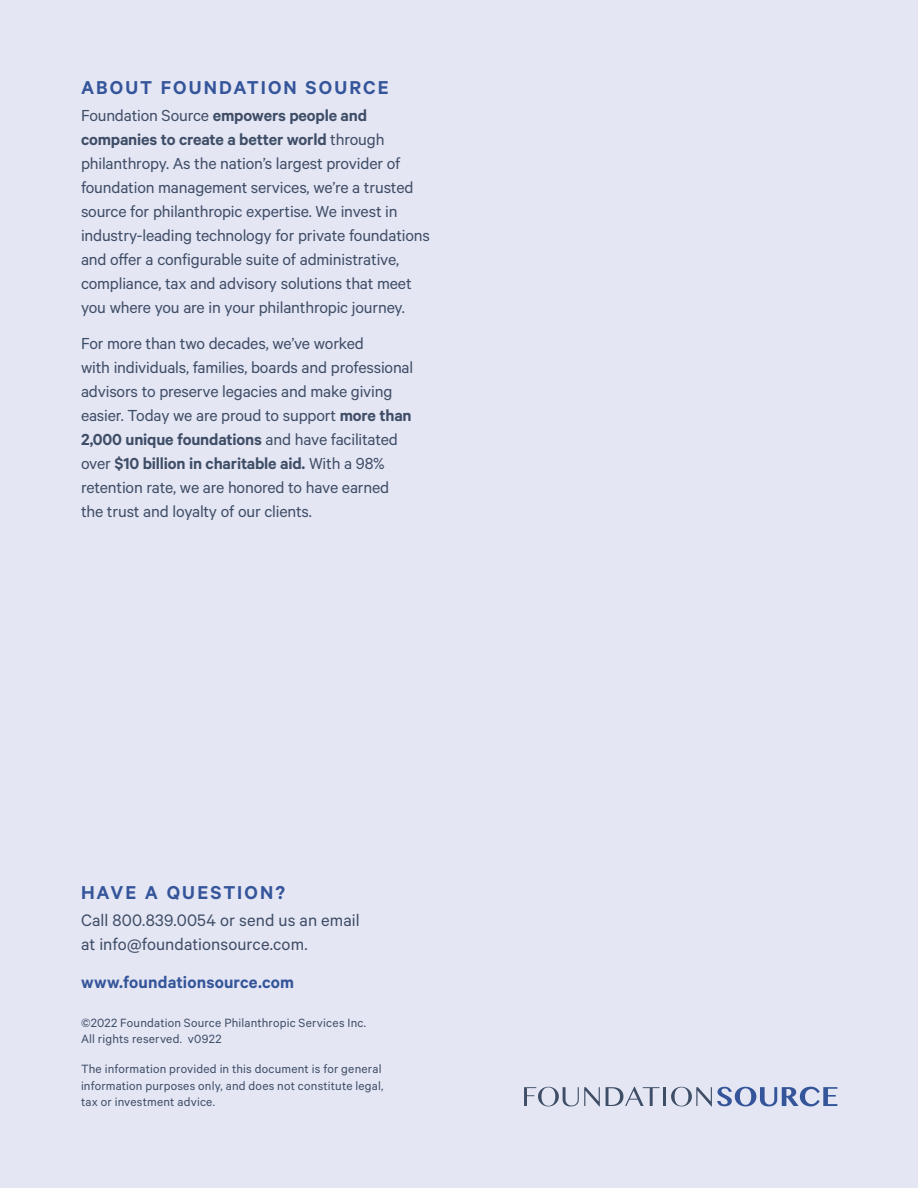
<style>
.page{position:relative;width:918px;height:1188px;background:#fff}
.page>*{position:absolute;margin:0;border:0;box-sizing:border-box;transform-origin:0 0}
.t1{font:600 21px "Calibre";letter-spacing:.1em;color:#35559a}
.t2{font:18.75px/24px "Calibre";letter-spacing:.005em;color:#3f4e67}
.t3{font:600 18.75px "Calibre";letter-spacing:.01em;color:#35559a}
.t4{font:18px/24px "Calibre";letter-spacing:-.01em;color:#3f4e67}
.t5{font:13.5px/16.5px "Calibre";letter-spacing:.015em;color:#3f4e67}
.s1{font-weight:600}
</style>
<div class="page">
<div style="left:0;top:0;width:918px;height:1187px;background:#e4e6f4"></div>
<svg style="left:524px;top:1087px;width:76px;height:19px"></svg>
<svg style="left:606px;top:1087px;width:54px;height:19px"></svg>
<hr style="left:663px;top:1087px;width:3px;height:19px;background:#3e4e66">
<svg style="left:671px;top:1087px;width:166px;height:19px"></svg>
<p class="t1" style="left:81px;top:75px;width:309px">ABOUT FOUNDATION SOURCE</p>
<p class="t4" style="left:81px;top:103px;width:350px">Foundation Source <span class="s1">empowers people and companies to create a better world</span> through philanthropy. As the nation’s largest provider of foundation management services, we’re a trusted source for philanthropic expertise. We invest in industry-leading technology for private foundations and offer a configurable suite of administrative, compliance, tax and advisory solutions that meet you where you are in your philanthropic journey.</p>
<p class="t4" style="left:81px;top:331px;width:334px">For more than two decades, we’ve worked<br>with individuals, families, boards and professional advisors to preserve legacies and make giving easier. Today we are proud to support <span class="s1">more than 2,000 unique foundations</span> and have facilitated over <span class="s1">$10 billion in charitable aid.</span> With a 98% retention rate, we are honored to have earned the trust and loyalty of our clients.</p>
<p class="t1" style="left:81px;top:880px;width:205px">HAVE A QUESTION?</p>
<p class="t2" style="left:81px;top:908px;width:280px">Call 800.839.0054 or send us an email at info@foundationsource.com.</p>
<p class="t3" style="left:81px;top:971px;width:215px">www.foundationsource.com</p>
<p class="t5" style="left:81px;top:1014px;width:287px">©2022 Foundation Source Philanthropic Services Inc.<br>All rights reserved. v0922</p>
<p class="t5" style="left:81px;top:1060px;width:304px">The information provided in this document is for general information purposes only, and does not constitute legal, tax or investment advice.</p>
</div>
